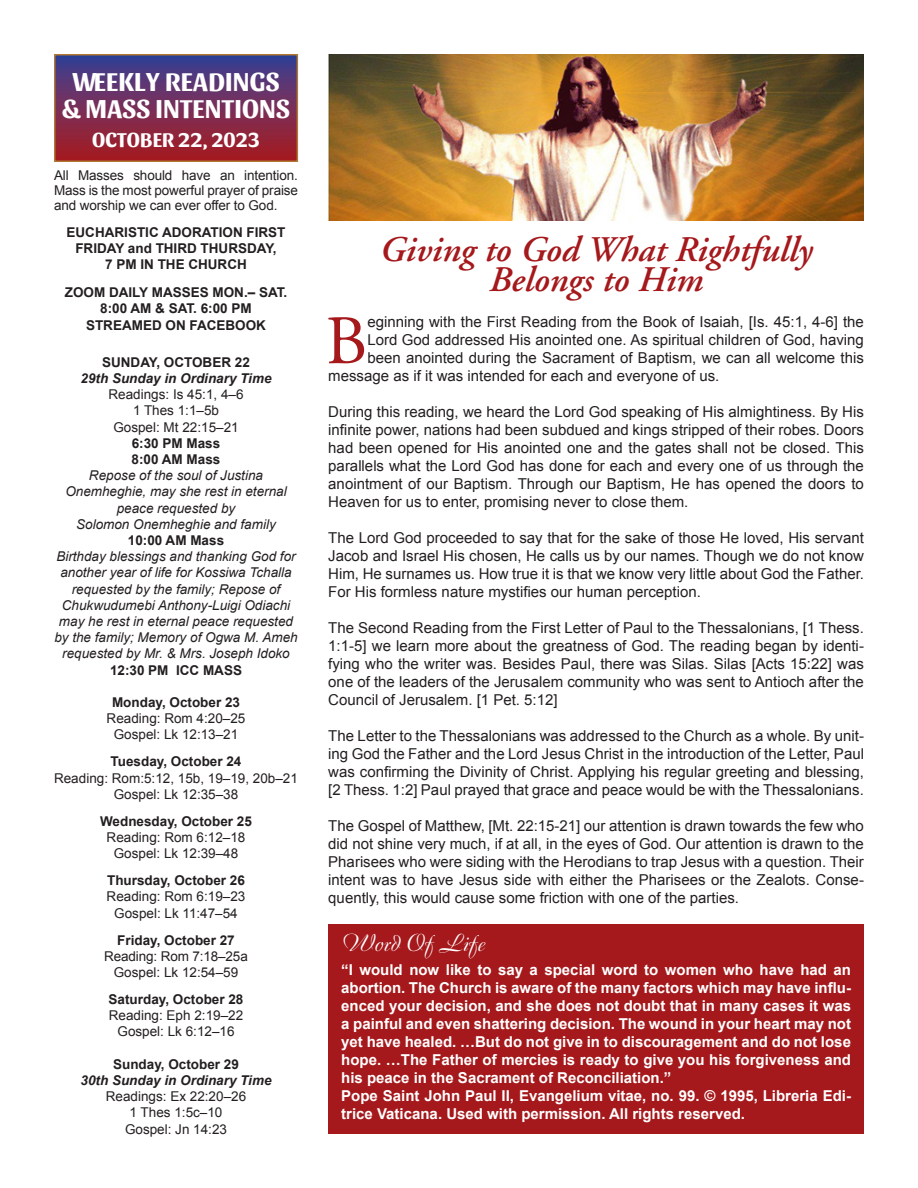
<style>
.page{position:relative;width:918px;height:1188px;background:#fff}
.page>*{position:absolute;margin:0;border:0;box-sizing:border-box;transform-origin:0 0}
.t1{font:69.3px "Adobe Garamond";color:#a5181b}
.t2{font:italic 600 36px "Adobe Garamond";color:#a5181b}
.t3{font:700 27px "Sansita";letter-spacing:.01em;color:#fff}
.t4{font:24px "Boulevard";color:#fff}
.t5{font:700 21px "Sansita";letter-spacing:.01em;color:#fff}
.t6{font:15px/18px "Arial";color:#231f20;text-align:justify}
.t7{font:700 15px/18px "Arial";color:#fff;text-align:justify}
.t8{font:13.5px/15px "Arial";color:#231f20;text-align:justify}
.t9{font:italic 13.5px/16.2px "Arial";color:#231f20;text-align:center}
.t10{font:700 13.5px/16.2px "Arial";color:#231f20;text-align:center}
.t11{font:italic 700 13.5px "Arial";color:#231f20}
</style>
<div class="page">
<div style="left:328px;top:924px;width:536px;height:210px;background:#a5181b"></div>
<div style="left:55px;top:55px;width:242px;height:106px;background:linear-gradient(to bottom,#394195,#ac1b1e)"></div>
<div style="left:54px;top:54px;width:244px;height:108px;border:2px solid #b07633"></div>
<img style="left:328px;top:54px;width:536px;height:166px">
<p class="t3" style="left:72px;top:66px;width:209px">WEEKLY READINGS</p>
<p class="t3" style="left:62px;top:92px;width:230px">&amp; MASS INTENTIONS</p>
<p class="t5" style="left:92px;top:127px;width:170px">OCTOBER 22, 2023</p>
<p class="t8" style="left:54px;top:168px;width:246px">All Masses should have an intention.<br>Mass is the most powerful prayer of praise and worship we can ever offer to God.</p>
<p class="t10" style="left:67px;top:224px;width:220px">EUCHARISTIC ADORATION FIRST</p>
<p class="t10" style="left:75px;top:240px;width:203px">FRIDAY and THIRD THURSDAY,</p>
<p class="t10" style="left:105px;top:257px;width:143px">7 PM IN THE CHURCH</p>
<p class="t10" style="left:65px;top:285px;width:224px">ZOOM DAILY MASSES MON.– SAT.<br>8:00 AM &amp; SAT. 6:00 PM</p>
<p class="t10" style="left:86px;top:317px;width:182px">STREAMED ON FACEBOOK</p>
<p class="t10" style="left:102px;top:354px;width:149px">SUNDAY, OCTOBER 22</p>
<p class="t11" style="left:81px;top:369px;width:193px">29th Sunday in Ordinary Time</p>
<p class="t8" style="left:108px;top:387px;width:137px">Readings: Is 45:1, 4–6</p>
<p class="t8" style="left:133px;top:403px;width:88px">1 Thes 1:1–5b</p>
<p class="t8" style="left:113px;top:420px;width:127px">Gospel: Mt 22:15–21</p>
<p class="t10" style="left:132px;top:435px;width:90px">6:30 PM Mass</p>
<p class="t10" style="left:132px;top:452px;width:90px">8:00 AM Mass</p>
<p class="t9" style="left:65px;top:468px;width:223px">Repose of the soul of Justina<br>Onemheghie, may she rest in eternal peace requested by</p>
<p class="t9" style="left:76px;top:516px;width:201px">Solomon Onemheghie and family</p>
<p class="t10" style="left:128px;top:533px;width:98px">10:00 AM Mass</p>
<p class="t9" style="left:54px;top:549px;width:245px">Birthday blessings and thanking God for another year of life for Kossiwa Tchalla requested by the family; Repose of Chukwudumebi Anthony-Luigi Odiachi may he rest in eternal peace requested by the family; Memory of Ogwa M. Ameh requested by Mr. &amp; Mrs. Joseph Idoko</p>
<p class="t10" style="left:110px;top:662px;width:134px">12:30 PM ICC MASS</p>
<p class="t10" style="left:112px;top:695px;width:130px">Monday, October 23</p>
<p class="t8" style="left:107px;top:711px;width:140px">Reading: Rom 4:20–25</p>
<p class="t8" style="left:114px;top:727px;width:126px">Gospel: Lk 12:13–21</p>
<p class="t10" style="left:111px;top:754px;width:132px">Tuesday, October 24</p>
<p class="t8" style="left:54px;top:771px;width:245px">Reading: Rom:5:12, 15b, 19–19, 20b–21</p>
<p class="t8" style="left:114px;top:787px;width:126px">Gospel: Lk 12:35–38</p>
<p class="t10" style="left:100px;top:813px;width:153px">Wednesday, October 25</p>
<p class="t8" style="left:107px;top:830px;width:140px">Reading: Rom 6:12–18</p>
<p class="t8" style="left:114px;top:846px;width:126px">Gospel: Lk 12:39–48</p>
<p class="t10" style="left:107px;top:873px;width:139px">Thursday, October 26</p>
<p class="t8" style="left:107px;top:889px;width:140px">Reading: Rom 6:19–23</p>
<p class="t8" style="left:114px;top:906px;width:125px">Gospel: Lk 11:47–54</p>
<p class="t10" style="left:117px;top:932px;width:119px">Friday, October 27</p>
<p class="t8" style="left:104px;top:949px;width:145px">Reading: Rom 7:18–25a</p>
<p class="t8" style="left:114px;top:965px;width:126px">Gospel: Lk 12:54–59</p>
<p class="t10" style="left:109px;top:992px;width:136px">Saturday, October 28</p>
<p class="t8" style="left:109px;top:1008px;width:136px">Reading: Eph 2:19–22</p>
<p class="t8" style="left:117px;top:1024px;width:119px">Gospel: Lk 6:12–16</p>
<p class="t10" style="left:113px;top:1056px;width:127px">Sunday, October 29</p>
<p class="t11" style="left:81px;top:1071px;width:193px">30th Sunday in Ordinary Time</p>
<p class="t8" style="left:106px;top:1089px;width:142px">Readings: Ex 22:20–26</p>
<p class="t8" style="left:130px;top:1105px;width:94px">1 Thes 1:5c–10</p>
<p class="t8" style="left:125px;top:1122px;width:104px">Gospel: Jn 14:23</p>
<p class="t2" style="left:380px;top:230px;width:434px">Giving to God What Rightfully</p>
<p class="t2" style="left:489px;top:260px;width:216px">Belongs to Him</p>
<p class="t1" style="left:325px;top:304px;width:43px">B</p>
<p class="t6" style="left:367px;top:313px;width:498px">eginning with the First Reading from the Book of Isaiah, [Is. 45:1, 4-6] the</p>
<p class="t6" style="left:367px;top:331px;width:498px">Lord God addressed His anointed one. As spiritual children of God, having</p>
<p class="t6" style="left:367px;top:349px;width:498px">been anointed during the Sacrament of Baptism, we can all welcome this</p>
<p class="t6" style="left:328px;top:367px;width:393px">message as if it was intended for each and everyone of us.</p>
<p class="t6" style="left:328px;top:403px;width:537px">During this reading, we heard the Lord God speaking of His almightiness. By His infinite power, nations had been subdued and kings stripped of their robes. Doors had been opened for His anointed one and the gates shall not be closed. This parallels what the Lord God has done for each and every one of us through the anointment of our Baptism. Through our Baptism, He has opened the doors to Heaven for us to enter, promising never to close them.</p>
<p class="t6" style="left:328px;top:529px;width:537px">The Lord God proceeded to say that for the sake of those He loved, His servant Jacob and Israel His chosen, He calls us by our names. Though we do not know Him, He surnames us. How true it is that we know very little about God the Father.<br>For His formless nature mystifies our human perception.</p>
<p class="t6" style="left:328px;top:619px;width:537px">The Second Reading from the First Letter of Paul to the Thessalonians, [1 Thess.<br>1:1-5] we learn more about the greatness of God. The reading began by identi&shy;fying who the writer was. Besides Paul, there was Silas. Silas [Acts 15:22] was one of the leaders of the Jerusalem community who was sent to Antioch after the Council of Jerusalem. [1 Pet. 5:12]</p>
<p class="t6" style="left:328px;top:727px;width:537px">The Letter to the Thessalonians was addressed to the Church as a whole. By unit&shy;ing God the Father and the Lord Jesus Christ in the introduction of the Letter, Paul was confirming the Divinity of Christ. Applying his regular greeting and blessing, [2 Thess. 1:2] Paul prayed that grace and peace would be with the Thessalonians.</p>
<p class="t6" style="left:328px;top:817px;width:537px">The Gospel of Matthew, [Mt. 22:15-21] our attention is drawn towards the few who did not shine very much, if at all, in the eyes of God. Our attention is drawn to the Pharisees who were siding with the Herodians to trap Jesus with a question. Their intent was to have Jesus side with either the Pharisees or the Zealots. Conse&shy;quently, this would cause some friction with one of the parties.</p>
<p class="t4" style="left:341px;top:927px;width:145px">Word Of Life</p>
<p class="t7" style="left:341px;top:962px;width:511px">“I would now like to say a special word to women who have had an abortion. The Church is aware of the many factors which may have influ&shy;enced your decision, and she does not doubt that in many cases it was a painful and even shattering decision. The wound in your heart may not yet have healed. …But do not give in to discouragement and do not lose hope. …The Father of mercies is ready to give you his forgiveness and his peace in the Sacrament of Reconciliation.”</p>
<p class="t7" style="left:341px;top:1088px;width:511px">Pope Saint John Paul II, Evangelium vitae, no. 99. © 1995, Libreria Edi&shy;trice Vaticana. Used with permission. All rights reserved.</p>
</div>
